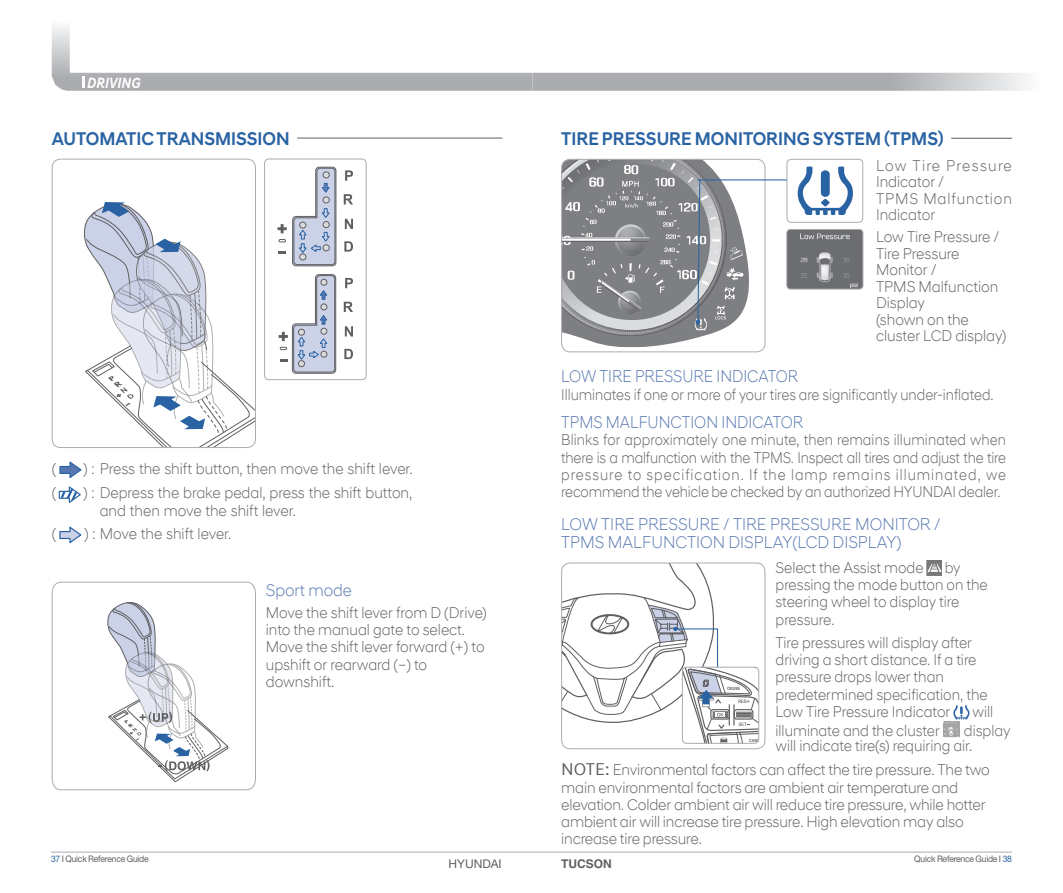
<style>
.page{position:relative;width:1063px;height:893px;background:#fff}
.page>*{position:absolute;margin:0;border:0;box-sizing:border-box;transform-origin:0 0}
.Section_Title{font:500 18.75px "Hyundai Sans Head";color:#2a63a3;scale:.95 1}
.ƒ_º___ªøÎ{font:300 17.25px "Hyundai Sans Head Office";color:#5677b0;scale:.95 1}
.ƒ_º___ªøÎ-2{font:300 17.25px "Hyundai Sans Head Office";color:#5677b0;scale:.91 1}
.캡션_내용{font:300 15.75px/17.2px "Hyundai Sans Head Office";color:#5f5f62;text-align:justify;scale:.91 1}
.캡션_내용-2{font:300 15.75px/17.2px "Hyundai Sans Head Office";color:#5f5f62;scale:.94 1}
.ƒ_º___ªøÎ-3{font:300 15.75px/17.2px "Hyundai Sans Head Office";letter-spacing:-.01em;color:#5f5f62;scale:.96 1}
.Body{font:300 15.75px/18px "Hyundai Sans Head Office";color:#5f5f62;scale:.95 1}
.ƒ_º___ªøÎ-4{font:300 15.75px/17.2px "Hyundai Sans Head Office";letter-spacing:-.01em;color:#5f5f62;scale:.95 1}
.캡션_내용-3{font:300 15.75px/16.5px "Hyundai Sans Head Office";color:#5f5f62;scale:.95 1}
.캡션_내용-4{font:300 15.75px/16.5px "Hyundai Sans Head Office";letter-spacing:.055em;color:#5f5f62;scale:.95 1}
.t1{font:italic 700 15px "Hyundai Sans Text Office";color:#fff;scale:.9 1}
.t2{font:12px "Helvetica Neue LT Std";color:#5f5f62}
.t3{font:700 12px "Helvetica LT Std";color:#5f5f62}
.t4{font:9px "Helvetica Neue LT Std";letter-spacing:-.025em;color:#5f5f62;scale:.95 1}
.t5{font:700 4.35px "Arial Narrow";color:#5f5f62}
.s1{font-family:"Hyundai Sans Text Office";font-weight:400;font-size:17.25px}
.s2{color:#2a63a3}
</style>
<div class="page">
<svg style="left:51px;top:26px;width:462px;height:65px"></svg>
<svg style="left:513px;top:72px;width:514px;height:19px;background:#b8b9bc"></svg>
<svg style="left:82px;top:76px;width:3px;height:12px"></svg>
<hr style="left:51px;top:852px;width:961px;height:1px;background:#abacb0">
<hr style="left:52px;top:138px;width:450px;height:1px;background:#5f5f62">
<div style="left:52px;top:136px;width:245px;height:5px;background:#fff"></div>
<svg style="left:83px;top:202px;width:172px;height:245px"></svg>
<div style="left:52px;top:159px;width:204px;height:289px;border:1px solid #abacb0;border-radius:9px"></div>
<svg style="left:279px;top:274px;width:57px;height:100px"></svg>
<svg style="left:345px;top:170px;width:8px;height:11px"></svg>
<svg style="left:344px;top:194px;width:9px;height:10px"></svg>
<svg style="left:345px;top:219px;width:8px;height:10px"></svg>
<svg style="left:344px;top:241px;width:9px;height:11px"></svg>
<svg style="left:345px;top:278px;width:8px;height:10px"></svg>
<svg style="left:344px;top:302px;width:9px;height:10px"></svg>
<svg style="left:345px;top:326px;width:8px;height:11px"></svg>
<svg style="left:344px;top:349px;width:9px;height:10px"></svg>
<svg style="left:277px;top:167px;width:60px;height:100px"></svg>
<div style="left:264px;top:159px;width:102px;height:221px;border:1px solid #abacb0;border-radius:4px"></div>
<svg style="left:51px;top:581px;width:205px;height:209px"></svg>
<svg style="left:59px;top:461px;width:23px;height:17px"></svg>
<svg style="left:59px;top:486px;width:22px;height:17px"></svg>
<svg style="left:59px;top:526px;width:23px;height:17px"></svg>
<img style="left:787px;top:229px;width:76px;height:60px">
<div style="left:787px;top:229px;width:76px;height:60px;border:1px solid #abacb0;border-radius:4px"></div>
<div style="left:561px;top:159px;width:204px;height:193px;border:1px solid #abacb0;border-radius:9px"></div>
<svg style="left:562px;top:159px;width:187px;height:188px;background:#989a9c"></svg>
<hr style="left:697px;top:179px;width:93px;height:1px;background:#2a63a3">
<hr style="left:561px;top:138px;width:451px;height:1px;background:#5f5f62">
<div style="left:561px;top:136px;width:390px;height:5px;background:#fff"></div>
<div style="left:787px;top:159px;width:76px;height:63px;background:#fff;border-radius:4px"></div>
<div style="left:787px;top:159px;width:76px;height:64px;border:1px solid #abacb0;border-radius:4px"></div>
<svg style="left:798px;top:167px;width:55px;height:48px"></svg>
<img style="left:927px;top:560px;width:15px;height:15px">
<svg style="left:953px;top:705px;width:16px;height:14px"></svg>
<img style="left:943px;top:721px;width:17px;height:16px">
<img style="left:943px;top:722px;width:17px;height:14px">
<div style="left:561px;top:563px;width:204px;height:186px;border:1px solid #abacb0;border-radius:9px"></div>
<svg style="left:562px;top:563px;width:197px;height:181px"></svg>
<div style="left:682px;top:667px;width:77px;height:76px;border:1px solid #abacb0;border-radius:4px"></div>
<p class="t1" style="left:87px;top:73px;width:61px">DRIVING</p>
<p class="Section_Title" style="left:52px;top:127px;width:252px">AUTOMATIC TRANSMISSION</p>
<p class="Body" style="left:52px;top:460px;width:6px">(</p>
<p class="Body" style="left:83px;top:460px;width:349px">) : Press the shift button, then move the shift lever.</p>
<p class="Body" style="left:52px;top:483px;width:6px">(</p>
<p class="Body" style="left:100px;top:483px;width:331px;text-indent:-17px">) : Depress the brake pedal, press the shift button, and then move the shift lever.</p>
<p class="Body" style="left:52px;top:525px;width:6px">(</p>
<p class="Body" style="left:84px;top:525px;width:157px">) : Move the shift lever.</p>
<p class="ƒ_º___ªøÎ" style="left:266px;top:580px;width:92px">Sport mode</p>
<p class="ƒ_º___ªøÎ-4" style="left:266px;top:604px;width:234px">Move the shift lever from D (Drive) into the manual gate to select.</p>
<p class="ƒ_º___ªøÎ-4" style="left:266px;top:638px;width:232px">Move the shift lever forward (+) to upshift or rearward (–) to downshift.</p>
<p class="Section_Title" style="left:561px;top:128px;width:404px">TIRE PRESSURE MONITORING SYSTEM (TPMS)</p>
<p class="캡션_내용-4" style="left:876px;top:157px;width:145px">Low Tire Pressure<br>Indicator /<br>TPMS Malfunction<br>Indicator</p>
<p class="캡션_내용-3" style="left:876px;top:229px;width:131px">Low Tire Pressure /</p>
<p class="캡션_내용-3" style="left:876px;top:245px;width:89px">Tire Pressure<br>Monitor /</p>
<p class="캡션_내용-3" style="left:876px;top:278px;width:130px">TPMS Malfunction<br>Display</p>
<p class="캡션_내용-3" style="left:876px;top:311px;width:139px">(shown on the cluster LCD display)</p>
<p class="ƒ_º___ªøÎ-2" style="left:561px;top:366px;width:262px">LOW TIRE PRESSURE INDICATOR</p>
<p class="캡션_내용" style="left:561px;top:385px;width:477px">Illuminates if one or more of your tires are significantly under-inflated.</p>
<p class="ƒ_º___ªøÎ-2" style="left:561px;top:411px;width:267px">TPMS MALFUNCTION INDICATOR</p>
<p class="캡션_내용" style="left:561px;top:431px;width:490px">Blinks for approximately one minute, then remains illuminated when there is a malfunction with the TPMS. Inspect all tires and adjust the tire pressure to specification. If the lamp remains illuminated, we recommend the vehicle be checked by an authorized HYUNDAI dealer.</p>
<p class="ƒ_º___ªøÎ" style="left:561px;top:514px;width:401px">LOW TIRE PRESSURE / TIRE PRESSURE MONITOR /</p>
<p class="ƒ_º___ªøÎ" style="left:561px;top:531px;width:360px">TPMS MALFUNCTION DISPLAY(LCD DISPLAY)</p>
<p class="t5" style="left:727px;top:685px;width:15px">CRUISE</p>
<p class="캡션_내용-2" style="left:776px;top:559px;width:227px;text-indent:169px">by pressing the mode button on the steering wheel to display tire pressure.</p>
<p class="캡션_내용-2" style="left:776px;top:634px;width:227px">Tire pressures will display after driving a short distance. If a tire pressure drops lower than predetermined specification, the<br>Low Tire Pressure Indicator</p>
<p class="캡션_내용-2" style="left:776px;top:559px;width:159px">Select the Assist mode</p>
<p class="캡션_내용-2" style="left:972px;top:703px;width:24px">will</p>
<p class="캡션_내용-2" style="left:776px;top:722px;width:252px;line-height:15.8px;text-indent:188px">display will indicate tire(s) requiring air.</p>
<p class="캡션_내용-2" style="left:776px;top:721px;width:176px">illuminate and the cluster</p>
<p class="t5" style="left:749px;top:737px;width:16px">CANCEL</p>
<p class="ƒ_º___ªøÎ-3" style="left:561px;top:761px;width:448px"><span class="s1">NOTE:</span> Environmental factors can affect the tire pressure. The two main environmental factors are ambient air temperature and elevation. Colder ambient air will reduce tire pressure, while hotter ambient air will increase tire pressure. High elevation may also increase tire pressure.</p>
<p class="t4" style="left:51px;top:853px;width:104px"><span class="s2">37</span> I Quick Reference Guide</p>
<p class="t4" style="left:914px;top:853px;width:104px">Quick Reference Guide I <span class="s2">38</span></p>
<p class="t2" style="left:449px;top:856px;width:55px">HYUNDAI</p>
<p class="t3" style="left:561px;top:856px;width:52px">TUCSON</p>
</div>
